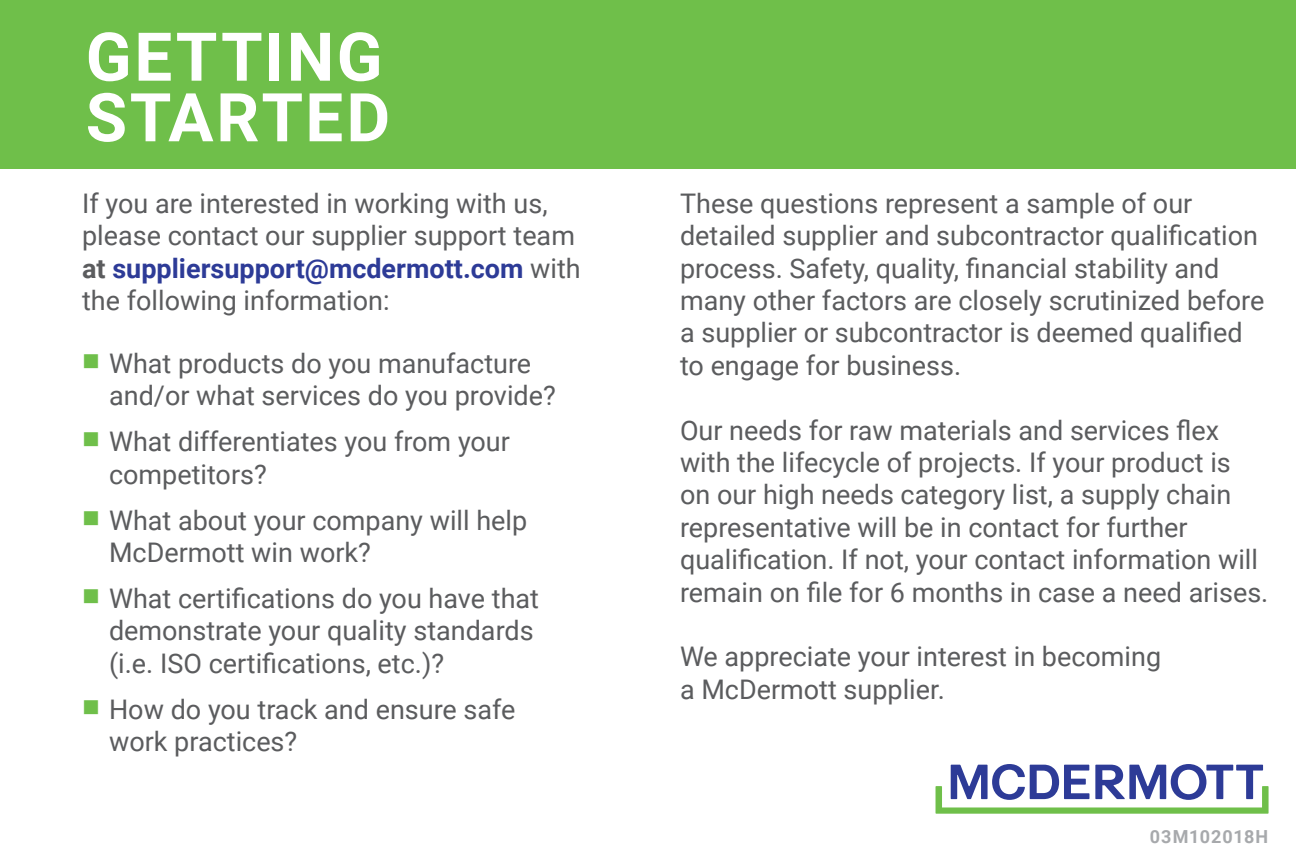
<style>
.page{position:relative;width:1296px;height:864px;background:#fff}
.page>*{position:absolute;margin:0;border:0;box-sizing:border-box;transform-origin:0 0}
.t1{font:700 67.2px/60.6px "Roboto";letter-spacing:.04em;color:#fff}
.t2{font:27px/32.4px "Roboto";color:#5b5c5e}
.t3{font:700 18px "Roboto";letter-spacing:.055em;color:#a7a9ac}
.s1{font-weight:700}
.s2{font-weight:700;color:#2d3b97}
</style>
<div class="page">
<div style="left:0;top:0;width:1296px;height:168px;background:#6fbf4a"></div>
<svg style="left:936px;top:764px;width:333px;height:50px"></svg>
<p class="t1" style="left:86px;top:24px;width:306px">GETTING<br>STARTED</p>
<p class="t2" style="left:82px;top:186px;width:467px">If you are interested in working with us,</p>
<p class="t2" style="left:82px;top:218px;width:500px">please contact our supplier support team <span class="s1">at</span> <span class="s2">suppliersupport@mcdermott.com</span> with the following information:</p>
<p class="t2" style="left:109px;top:346px;width:448px">What products do you manufacture and/or what services do you provide?</p>
<p class="t2" style="left:109px;top:424px;width:402px">What differentiates you from your competitors?</p>
<p class="t2" style="left:109px;top:503px;width:420px">What about your company will help<br>McDermott win work?</p>
<p class="t2" style="left:109px;top:581px;width:432px">What certifications do you have that demonstrate your quality standards (i.e. ISO certifications, etc.)?</p>
<p class="t2" style="left:109px;top:692px;width:408px">How do you track and ensure safe work practices?</p>
<p class="t2" style="left:680px;top:186px;width:586px">These questions represent a sample of our detailed supplier and subcontractor qualification process. Safety, quality, financial stability and many other factors are closely scrutinized before a supplier or subcontractor is deemed qualified to engage for business.</p>
<p class="t2" style="left:680px;top:413px;width:541px">Our needs for raw materials and services flex</p>
<p class="t2" style="left:680px;top:445px;width:552px">with the lifecycle of projects. If your product is</p>
<p class="t2" style="left:680px;top:478px;width:553px">on our high needs category list, a supply chain</p>
<p class="t2" style="left:680px;top:510px;width:509px">representative will be in contact for further</p>
<p class="t2" style="left:680px;top:542px;width:590px">qualification. If not, your contact information will remain on file for 6 months in case a need arises.</p>
<p class="t2" style="left:680px;top:640px;width:483px">We appreciate your interest in becoming</p>
<p class="t2" style="left:680px;top:672px;width:266px">a McDermott supplier.</p>
<p class="t3" style="left:1150px;top:824px;width:120px">03M102018H</p>
</div>
